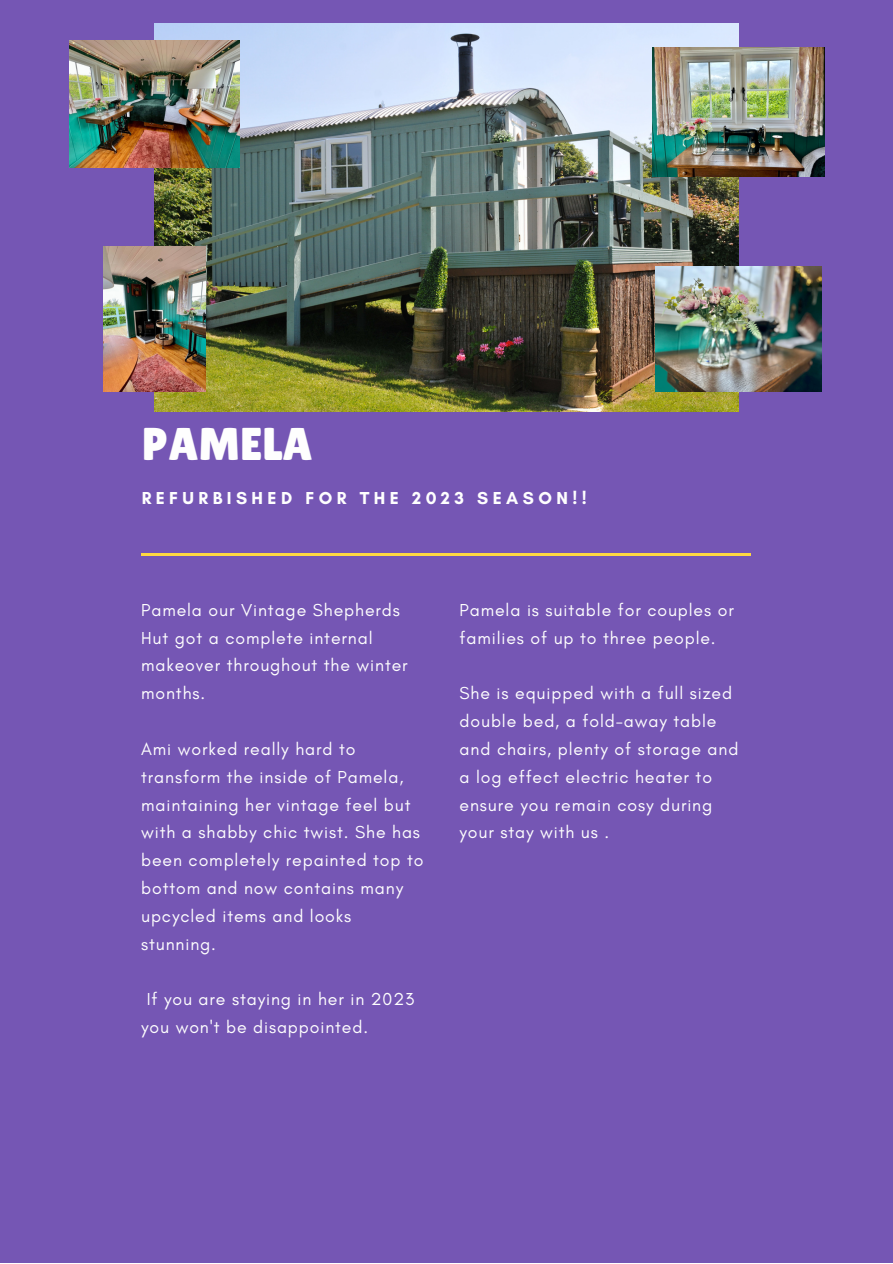
<style>
.page{position:relative;width:893px;height:1264px;background:#fff}
.page>*{position:absolute;margin:0;border:0;box-sizing:border-box;transform-origin:0 0}
.t1{font:45.9px "Lilita One";color:#fefefe}
.t2{font:17.7px/27.8px "Glacial Indifference";letter-spacing:.05em;color:#fefefe}
.t3{font:700 17.7px "Glacial Indifference";letter-spacing:.25em;color:#fefefe}
</style>
<div class="page">
<div style="left:0;top:0;width:892px;height:1262px;background:#7556b4"></div>
<hr style="left:142px;top:553px;width:609px;height:3px;background:#ffd840">
<img style="left:154px;top:24px;width:584px;height:387px">
<img style="left:69px;top:40px;width:170px;height:127px">
<img style="left:103px;top:246px;width:102px;height:145px">
<img style="left:652px;top:48px;width:172px;height:129px">
<img style="left:655px;top:266px;width:166px;height:125px">
<p class="t1" style="left:142px;top:417px;width:172px">PAMELA</p>
<p class="t3" style="left:142px;top:487px;width:446px">REFURBISHED FOR THE 2023 SEASON!!</p>
<p class="t2" style="left:141px;top:595px;width:268px">Pamela our Vintage Shepherds<br>Hut got a complete internal makeover throughout the winter months.</p>
<p class="t2" style="left:141px;top:734px;width:284px">Ami worked really hard to transform the inside of Pamela, maintaining her vintage feel but with a shabby chic twist. She has been completely repainted top to bottom and now contains many upcycled items and looks stunning.</p>
<p class="t2" style="left:141px;top:985px;width:274px;text-indent:6px">If you are staying in her in 2023 you won't be disappointed.</p>
<p class="t2" style="left:459px;top:595px;width:276px">Pamela is suitable for couples or families of up to three people.</p>
<p class="t2" style="left:459px;top:679px;width:280px">She is equipped with a full sized double bed, a fold-away table and chairs, plenty of storage and a log effect electric heater to ensure you remain cosy during your stay with us .</p>
</div>
